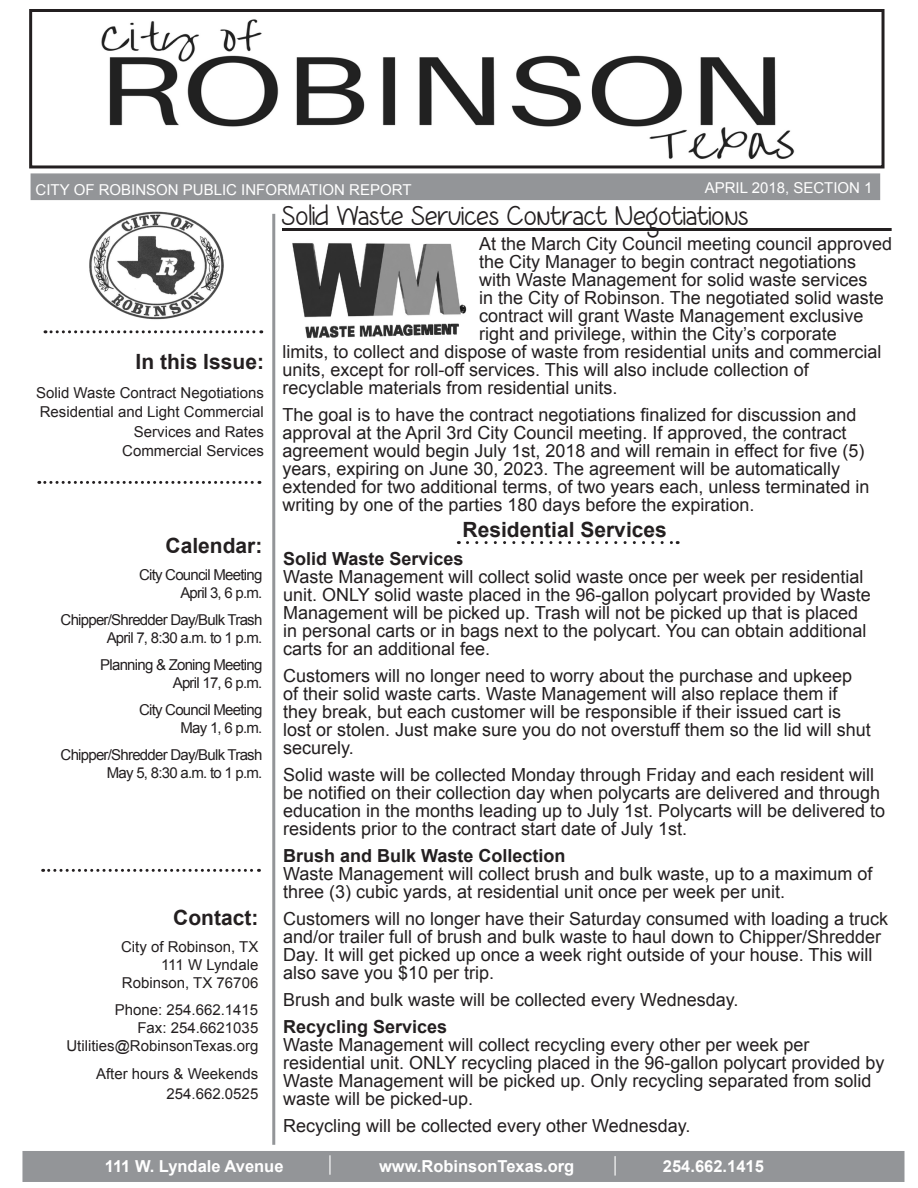
<style>
.page{position:relative;width:918px;height:1188px;background:#fff}
.page>*{position:absolute;margin:0;border:0;box-sizing:border-box;transform-origin:0 0}
.t1{font:27px "Coffee At Midnight Demo";color:#231f20}
.t2{font:700 21px "Arial";color:#231f20}
.t3{font:18px/18px "Arial";color:#231f20}
.t4{font:700 18px "Arial";color:#231f20}
.t5{font:700 16.5px "Arial";color:#fff}
.t6{font:15px/19.5px "Arial";color:#231f20;text-align:right}
.t7{font:15px "Arial";letter-spacing:-.05em;color:#231f20}
.t8{font:15px "Arial";color:#fff}
</style>
<div class="page">
<img style="left:292px;top:243px;width:175px;height:96px">
<div style="left:29px;top:9px;width:856px;height:159px;border:3px solid #231f20"></div>
<div style="left:31px;top:173px;width:849px;height:27px;background:#939598;border:2px solid #939598"></div>
<div style="left:22px;top:1151px;width:882px;height:31px;background:#939598"></div>
<hr style="left:282px;top:228px;width:610px;height:3px;background:#231f20">
<svg style="left:45px;top:330px;width:217px;height:3px"></svg>
<hr style="left:272px;top:214px;width:3px;height:931px;background:#939598">
<svg style="left:39px;top:481px;width:221px;height:3px"></svg>
<img style="left:89px;top:211px;width:135px;height:109px">
<svg style="left:43px;top:869px;width:216px;height:3px"></svg>
<hr style="left:329px;top:1155px;width:2px;height:20px;background:#fff">
<svg style="left:615px;top:1156px;width:1px;height:20px"></svg>
<img style="left:101px;top:19px;width:694px;height:140px">
<svg style="left:467px;top:541px;width:211px;height:3px"></svg>
<p class="t8" style="left:36px;top:179px;width:377px">CITY OF ROBINSON PUBLIC INFORMATION REPORT</p>
<p class="t8" style="left:705px;top:178px;width:169px">APRIL 2018, SECTION 1</p>
<p class="t2" style="left:136px;top:348px;width:130px">In this Issue:</p>
<p class="t6" style="left:36px;top:383px;width:229px">Solid Waste Contract Negotiations</p>
<p class="t6" style="left:40px;top:402px;width:226px">Residential and Light Commercial<br>Services and Rates</p>
<p class="t6" style="left:122px;top:441px;width:143px">Commercial Services</p>
<p class="t2" style="left:166px;top:532px;width:98px">Calendar:</p>
<p class="t7" style="left:139px;top:565px;width:125px">City Council Meeting</p>
<p class="t6" style="left:180px;top:583px;width:84px">April 3, 6 p.m.</p>
<p class="t7" style="left:61px;top:610px;width:203px">Chipper/Shredder Day/Bulk Trash</p>
<p class="t7" style="left:107px;top:628px;width:157px">April 7, 8:30 a.m. to 1 p.m.</p>
<p class="t7" style="left:100px;top:655px;width:164px">Planning &amp; Zoning Meeting</p>
<p class="t6" style="left:173px;top:673px;width:91px">April 17, 6 p.m.</p>
<p class="t7" style="left:139px;top:700px;width:125px">City Council Meeting</p>
<p class="t6" style="left:181px;top:718px;width:83px">May 1, 6 p.m.</p>
<p class="t7" style="left:61px;top:745px;width:203px">Chipper/Shredder Day/Bulk Trash</p>
<p class="t6" style="left:107px;top:763px;width:157px">May 5, 8:30 a.m. to 1 p.m.</p>
<p class="t2" style="left:173px;top:903px;width:87px">Contact:</p>
<p class="t6" style="left:121px;top:937px;width:139px">City of Robinson, TX</p>
<p class="t6" style="left:161px;top:955px;width:99px">111 W Lyndale</p>
<p class="t6" style="left:122px;top:973px;width:138px">Robinson, TX 76706</p>
<p class="t6" style="left:115px;top:1000px;width:145px">Phone: 254.662.1415</p>
<p class="t6" style="left:137px;top:1018px;width:122px">Fax: 254.6621035</p>
<p class="t6" style="left:66px;top:1036px;width:193px">Utilities@RobinsonTexas.org</p>
<p class="t6" style="left:96px;top:1064px;width:164px">After hours &amp; Weekends</p>
<p class="t6" style="left:167px;top:1084px;width:93px">254.662.0525</p>
<p class="t1" style="left:281px;top:198px;width:469px">Solid Waste Services Contract Negotiations</p>
<p class="t3" style="left:479px;top:235px;width:415px">At the March City Council meeting council approved the City Manager to begin contract negotiations with Waste Management for solid waste services<br>in the City of Robinson. The negotiated solid waste contract will grant Waste Management exclusive right and privilege, within the City’s corporate</p>
<p class="t3" style="left:282px;top:343px;width:601px">limits, to collect and dispose of waste from residential units and commercial units, except for roll-off services. This will also include collection of recyclable materials from residential units.</p>
<p class="t3" style="left:282px;top:406px;width:589px">The goal is to have the contract negotiations finalized for discussion and approval at the April 3rd City Council meeting. If approved, the contract agreement would begin July 1st, 2018 and will remain in effect for five (5) years, expiring on June 30, 2023. The agreement will be automatically extended for two additional terms, of two years each, unless terminated in writing by one of the parties 180 days before the expiration.</p>
<p class="t2" style="left:463px;top:516px;width:206px">Residential Services</p>
<p class="t4" style="left:283px;top:546px;width:182px">Solid Waste Services</p>
<p class="t3" style="left:283px;top:567px;width:589px">Waste Management will collect solid waste once per week per residential unit. ONLY solid waste placed in the 96-gallon polycart provided by Waste Management will be picked up. Trash will not be picked up that is placed in personal carts or in bags next to the polycart. You can obtain additional carts for an additional fee.</p>
<p class="t3" style="left:283px;top:666px;width:589px">Customers will no longer need to worry about the purchase and upkeep of their solid waste carts. Waste Management will also replace them if they break, but each customer will be responsible if their issued cart is lost or stolen. Just make sure you do not overstuff them so the lid will shut securely.</p>
<p class="t3" style="left:283px;top:765px;width:604px">Solid waste will be collected Monday through Friday and each resident will be notified on their collection day when polycarts are delivered and through education in the months leading up to July 1st. Polycarts will be delivered to residents prior to the contract start date of July 1st.</p>
<p class="t4" style="left:283px;top:843px;width:284px">Brush and Bulk Waste Collection</p>
<p class="t3" style="left:283px;top:864px;width:591px">Waste Management will collect brush and bulk waste, up to a maximum of three (3) cubic yards, at residential unit once per week per unit.</p>
<p class="t3" style="left:283px;top:909px;width:607px">Customers will no longer have their Saturday consumed with loading a truck and/or trailer full of brush and bulk waste to haul down to Chipper/Shredder Day. It will get picked up once a week right outside of your house. This will also save you $10 per trip.</p>
<p class="t3" style="left:283px;top:990px;width:457px">Brush and bulk waste will be collected every Wednesday.</p>
<p class="t4" style="left:283px;top:1014px;width:166px">Recycling Services</p>
<p class="t3" style="left:283px;top:1035px;width:603px">Waste Management will collect recycling every other per week per residential unit. ONLY recycling placed in the 96-gallon polycart provided by Waste Management will be picked up. Only recycling separated from solid waste will be picked-up.</p>
<p class="t3" style="left:283px;top:1116px;width:409px">Recycling will be collected every other Wednesday.</p>
<p class="t5" style="left:105px;top:1155px;width:180px">111 W. Lyndale Avenue</p>
<p class="t5" style="left:663px;top:1155px;width:102px">254.662.1415</p>
<p class="t5" style="left:379px;top:1155px;width:197px">www.RobinsonTexas.org</p>
</div>
